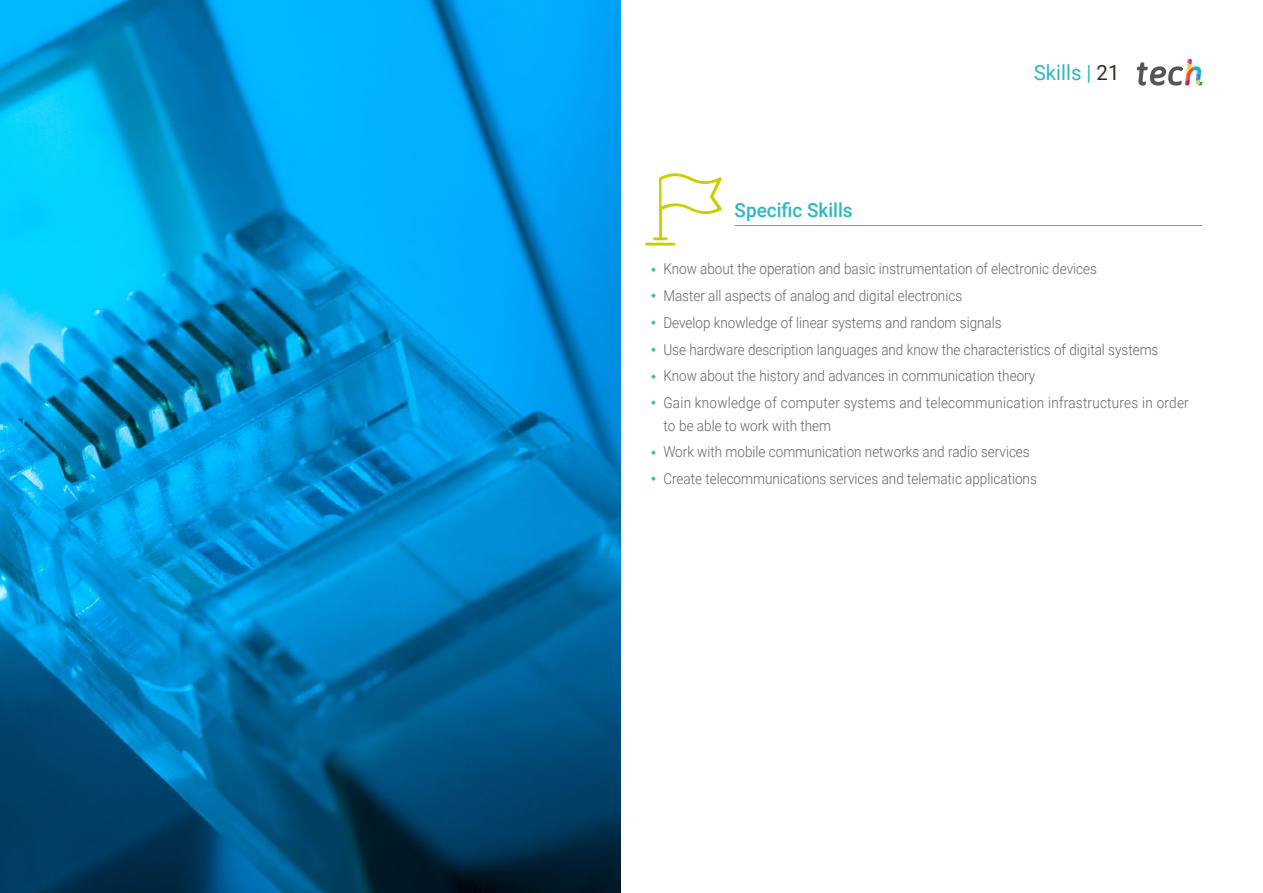
<style>
.page{position:relative;width:1263px;height:893px;background:#fff}
.page>*{position:absolute;margin:0;border:0;box-sizing:border-box;transform-origin:0 0}
.t1{font:21px "Roboto";color:#2db8c5}
.t2{font:500 19.5px "Roboto";color:#2db8c5}
.t3{font:300 15px/26.7px "Roboto";color:#61646a;scale:.9 1}
.s1{color:#312e20}
</style>
<div class="page">
<img style="left:0;top:0;width:621px;height:893px">
<hr style="left:735px;top:225px;width:467px;height:1px;background:#2db8c5">
<hr style="left:645px;top:243px;width:30px;height:3px;background:#cdce00">
<svg style="left:653px;top:173px;width:69px;height:67px"></svg>
<svg style="left:1137px;top:59px;width:65px;height:27px"></svg>
<h2 class="t2" style="left:735px;top:196px;width:120px">Specific Skills</h2>
<h1 class="t1" style="left:1034px;top:57px;width:87px">Skills | <span class="s1">21</span></h1>
<p class="t3" style="left:663px;top:255px;width:585px">Know about the operation and basic instrumentation of electronic devices<br>Master all aspects of analog and digital electronics<br>Develop knowledge of linear systems and random signals<br>Use hardware description languages and know the characteristics of digital systems Know about the history and advances in communication theory<br>Gain knowledge of computer systems and telecommunication infrastructures in order</p>
<p class="t3" style="left:663px;top:411px;width:416px">to be able to work with them<br>Work with mobile communication networks and radio services<br>Create telecommunications services and telematic applications</p>
</div>
